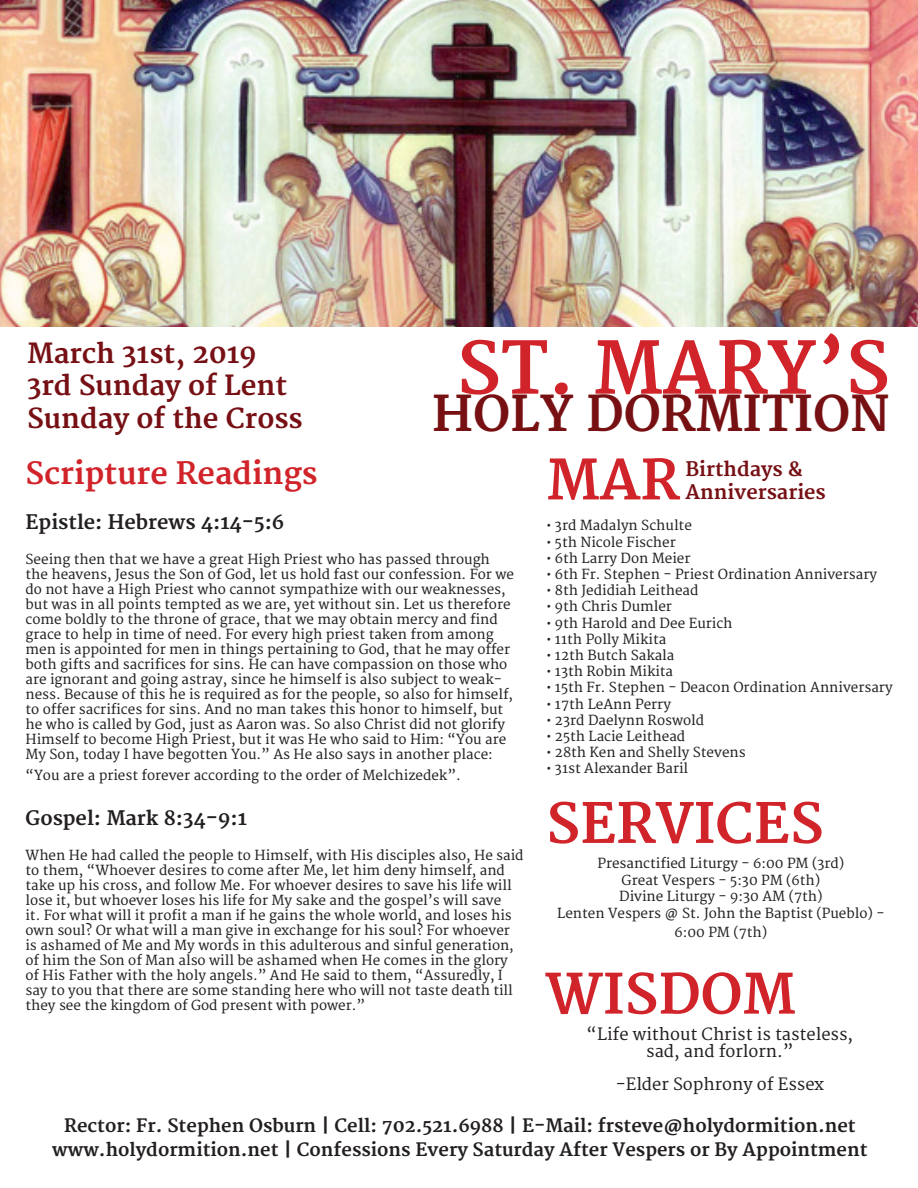
<style>
.page{position:relative;width:918px;height:1188px;background:#fff}
.page>*{position:absolute;margin:0;border:0;box-sizing:border-box;transform-origin:0 0}
.t1{font:700 70.5px "Merriweather";color:#d1232a}
.t2{font:700 54px "Merriweather";color:#d1232a}
.t3{font:700 48px "Merriweather";color:#771012}
.t4{font:700 30px "Merriweather";color:#d1232a}
.t5{font:700 27px "Merriweather";color:#761014}
.t6{font:700 19.5px "Merriweather";color:#231f20}
.t7{font:700 19.5px "Merriweather";color:#761014}
.t8{font:700 18px "Merriweather";color:#231f20}
.t9{font:16.5px "Merriweather";color:#231f20}
.t10{font:13.5px/15px "Merriweather";color:#231f20}
</style>
<div class="page">
<img style="left:0;top:0;width:918px;height:327px">
<p class="t1" style="left:457px;top:328px;width:434px">ST. MARY’S</p>
<p class="t3" style="left:432px;top:386px;width:459px">HOLY DORMITION</p>
<p class="t5" style="left:27px;top:337px;width:231px">March 31st, 2019</p>
<p class="t5" style="left:27px;top:370px;width:262px">3rd Sunday of Lent</p>
<p class="t5" style="left:27px;top:402px;width:277px">Sunday of the Cross</p>
<p class="t4" style="left:26px;top:456px;width:294px">Scripture Readings</p>
<p class="t6" style="left:26px;top:511px;width:260px">Epistle: Hebrews 4:14-5:6</p>
<p class="t10" style="left:26px;top:552px;width:490px">Seeing then that we have a great High Priest who has passed through the heavens, Jesus the Son of God, let us hold fast our confession. For we do not have a High Priest who cannot sympathize with our weaknesses, but was in all points tempted as we are, yet without sin. Let us therefore come boldly to the throne of grace, that we may obtain mercy and find grace to help in time of need. For every high priest taken from among men is appointed for men in things pertaining to God, that he may offer both gifts and sacrifices for sins. He can have compassion on those who are ignorant and going astray, since he himself is also subject to weak&shy;ness. Because of this he is required as for the people, so also for himself, to offer sacrifices for sins. And no man takes this honor to himself, but he who is called by God, just as Aaron was. So also Christ did not glorify Himself to become High Priest, but it was He who said to Him: “You are My Son, today I have begotten You.” As He also says in another place:</p>
<p class="t10" style="left:26px;top:769px;width:437px">“You are a priest forever according to the order of Melchizedek”.</p>
<p class="t6" style="left:26px;top:807px;width:223px">Gospel: Mark 8:34-9:1</p>
<p class="t10" style="left:26px;top:848px;width:500px">When He had called the people to Himself, with His disciples also, He said to them, “Whoever desires to come after Me, let him deny himself, and take up his cross, and follow Me. For whoever desires to save his life will lose it, but whoever loses his life for My sake and the gospel’s will save<br>it. For what will it profit a man if he gains the whole world, and loses his own soul? Or what will a man give in exchange for his soul? For whoever is ashamed of Me and My words in this adulterous and sinful generation, of him the Son of Man also will be ashamed when He comes in the glory of His Father with the holy angels.” And He said to them, “Assuredly, I say to you that there are some standing here who will not taste death till they see the kingdom of God present with power.”</p>
<p class="t2" style="left:546px;top:449px;width:135px">MAR</p>
<p class="t7" style="left:686px;top:457px;width:119px">Birthdays &amp;</p>
<p class="t7" style="left:686px;top:481px;width:142px">Anniversaries</p>
<p class="t10" style="left:546px;top:519px;width:147px">• 3rd Madalyn Schulte</p>
<p class="t10" style="left:546px;top:535px;width:131px">• 5th Nicole Fischer</p>
<p class="t10" style="left:546px;top:551px;width:146px">• 6th Larry Don Meier</p>
<p class="t10" style="left:546px;top:567px;width:333px">• 6th Fr. Stephen - Priest Ordination Anniversary</p>
<p class="t10" style="left:546px;top:584px;width:154px">• 8th Jedidiah Leithead</p>
<p class="t10" style="left:546px;top:600px;width:128px">• 9th Chris Dumler</p>
<p class="t10" style="left:546px;top:616px;width:188px">• 9th Harold and Dee Eurich</p>
<p class="t10" style="left:546px;top:632px;width:122px">• 11th Polly Mikita</p>
<p class="t10" style="left:546px;top:648px;width:130px">• 12th Butch Sakala</p>
<p class="t10" style="left:546px;top:665px;width:129px">• 13th Robin Mikita</p>
<p class="t10" style="left:546px;top:681px;width:348px">• 15th Fr. Stephen - Deacon Ordination Anniversary</p>
<p class="t10" style="left:546px;top:697px;width:126px">• 17th LeAnn Perry</p>
<p class="t10" style="left:546px;top:713px;width:160px">• 23rd Daelynn Roswold</p>
<p class="t10" style="left:546px;top:729px;width:141px">• 25th Lacie Leithead</p>
<p class="t10" style="left:546px;top:746px;width:201px">• 28th Ken and Shelly Stevens</p>
<p class="t10" style="left:546px;top:762px;width:144px">• 31st Alexander Baril</p>
<p class="t2" style="left:546px;top:792px;width:279px">SERVICES</p>
<p class="t10" style="left:597px;top:856px;width:248px">Presanctified Liturgy - 6:00 PM (3rd)</p>
<p class="t10" style="left:622px;top:873px;width:200px">Great Vespers - 5:30 PM (6th)</p>
<p class="t10" style="left:619px;top:889px;width:205px">Divine Liturgy - 9:30 AM (7th)</p>
<p class="t10" style="left:557px;top:904px;width:329px;line-height:19.5px;text-align:center">Lenten Vespers @ St. John the Baptist (Pueblo) -<br>6:00 PM (7th)</p>
<p class="t2" style="left:545px;top:963px;width:252px">WISDOM</p>
<p class="t9" style="left:587px;top:1025px;width:268px">“Life without Christ is tasteless,</p>
<p class="t9" style="left:646px;top:1041px;width:149px">sad, and forlorn.”</p>
<p class="t9" style="left:616px;top:1074px;width:210px">-Elder Sophrony of Essex</p>
<p class="t8" style="left:64px;top:1115px;width:793px">Rector: Fr. Stephen Osburn | Cell: 702.521.6988 | E-Mail: frsteve@holydormition.net</p>
<p class="t8" style="left:52px;top:1139px;width:817px">www.holydormition.net | Confessions Every Saturday After Vespers or By Appointment</p>
</div>
